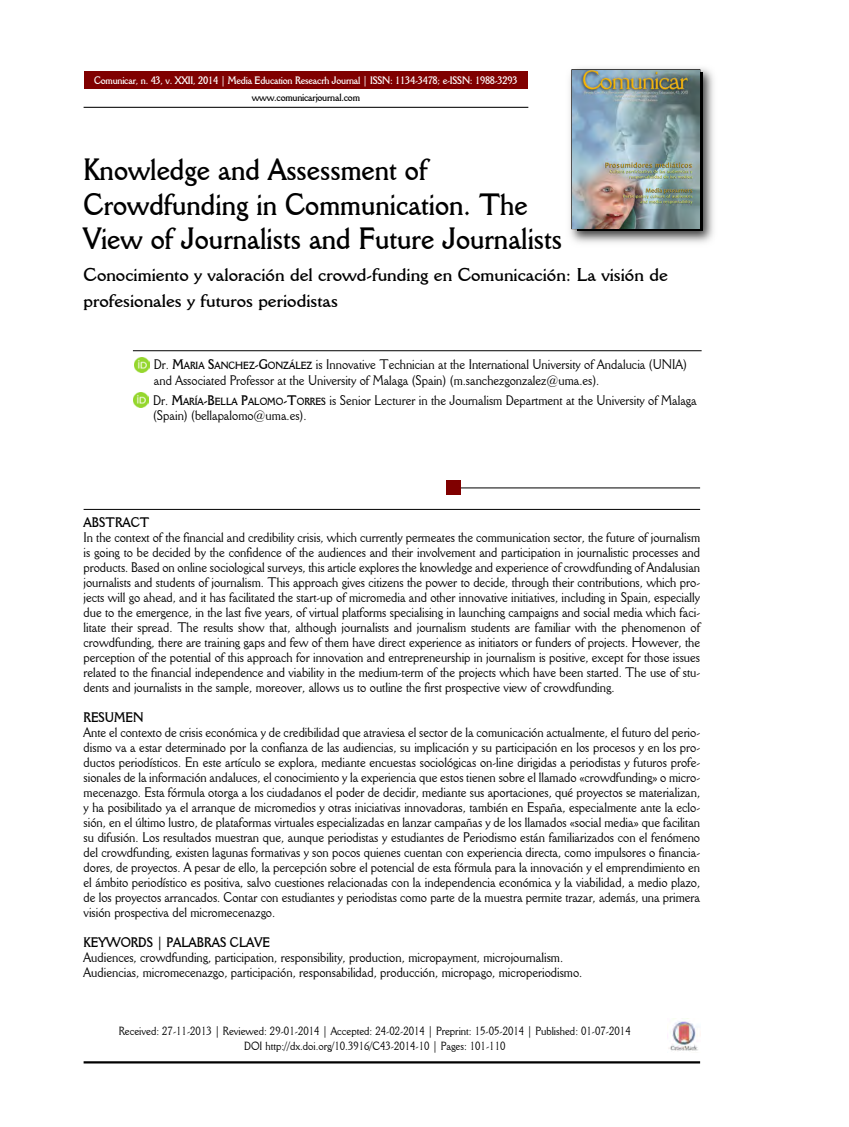
<style>
.page{position:relative;width:849px;height:1127px;background:#fff}
.page>*{position:absolute;margin:0;border:0;box-sizing:border-box;transform-origin:0 0}
.t1{font:700 30px/34.5px "Della Robbia BT";color:#000;scale:.9 1}
.t2{font:700 18px/26px "Della Robbia BT";color:#000}
.t3{font:13.5px/15px "Della Robbia BT";color:#000;scale:.9 1}
.t4{font:700 13.5px "Della Robbia BT";color:#000;scale:.9 1}
.t5{font:11.55px/15px "Della Robbia BT";color:#000;text-align:center;scale:.9 1}
.t6{font:700 10.5px "Della Robbia BT";letter-spacing:-.02em;color:#fff;scale:.9 1}
.t7{font:700 10.5px "Della Robbia BT";letter-spacing:-.02em;color:#000;scale:.9 1}
.s1{font-weight:700}
.s2{font-weight:700;font-size:10.2px}
</style>
<div class="page">
<svg style="left:83px;top:106px;width:446px;height:2px"></svg>
<div style="left:84px;top:71px;width:444px;height:17px;background:#800000"></div>
<img style="left:569px;top:68px;width:145px;height:175px">
<img style="left:577px;top:73px;width:125px;height:157px">
<img style="left:572px;top:70px;width:128px;height:158px">
<svg style="left:132px;top:350px;width:570px;height:1px"></svg>
<svg style="left:83px;top:508px;width:618px;height:2px"></svg>
<svg style="left:461px;top:487px;width:240px;height:1px"></svg>
<img style="left:668px;top:1018px;width:30px;height:33px">
<hr style="left:84px;top:1061px;width:616px;height:2px;background:#000">
<div style="left:446px;top:481px;width:15px;height:14px;background:#800000"></div>
<svg style="left:138px;top:360px;width:12px;height:13px"></svg>
<img style="left:134px;top:357px;width:15px;height:15px">
<svg style="left:133px;top:392px;width:16px;height:16px"></svg>
<img style="left:134px;top:393px;width:14px;height:14px">
<p class="t6" style="left:94px;top:74px;width:472px">Comunicar, n. 43, v. XXII, 2014 | Media Education Reseacrh Journal | ISSN: 1134-3478; e-ISSN: 1988-3293</p>
<p class="t7" style="left:252px;top:91px;width:122px">www.comunicarjournal.com</p>
<h1 class="t1" style="left:84px;top:152px;width:533px">Knowledge and Assessment of<br>Crowdfunding in Communication. The<br>View of Journalists and Future Journalists</h1>
<h2 class="t2" style="left:84px;top:261px;width:586px">Conocimiento y valoración del crowd-funding en Comunicación: La visión de profesionales y futuros periodistas</h2>
<p class="t3" style="left:154px;top:356px;width:594px;line-height:15.8px">Dr. <span class="s1">M</span><span class="s2">ARIA</span> <span class="s1">S</span><span class="s2">ANCHEZ</span><span class="s1">-G</span><span class="s2">ONZÁLEZ</span> is Innovative Technician at the International University of Andalucia (UNIA) and Associated Professor at the University of Malaga (Spain) (m.sanchezgonzalez@uma.es).</p>
<p class="t3" style="left:153px;top:392px;width:606px;line-height:15.8px">Dr. <span class="s1">M</span><span class="s2">ARÍA</span><span class="s1">-B</span><span class="s2">ELLA</span> <span class="s1">P</span><span class="s2">ALOMO</span><span class="s1">-T</span><span class="s2">ORRES</span> is Senior Lecturer in the Journalism Department at the University of Malaga (Spain) (bellapalomo@uma.es).</p>
<p class="t4" style="left:84px;top:514px;width:75px">ABSTRACT</p>
<p class="t3" style="left:84px;top:530px;width:687px;text-align:justify">In the context of the financial and credibility crisis, which currently permeates the communication sector, the future of journalism is going to be decided by the confidence of the audiences and their involvement and participation in journalistic processes and products. Based on online sociological surveys, this article explores the knowledge and experience of crowdfunding of Andalusian journalists and students of journalism. This approach gives citizens the power to decide, through their contributions, which pro&shy;jects will go ahead, and it has facilitated the start-up of micromedia and other innovative initiatives, including in Spain, especially due to the emergence, in the last five years, of virtual platforms specialising in launching campaigns and social media which faci&shy;litate their spread. The results show that, although journalists and journalism students are familiar with the phenomenon of crowdfunding, there are training gaps and few of them have direct experience as initiators or funders of projects. However, the perception of the potential of this approach for innovation and entrepreneurship in journalism is positive, except for those issues related to the financial independence and viability in the medium-term of the projects which have been started. The use of stu&shy;dents and journalists in the sample, moreover, allows us to outline the first prospective view of crowdfunding.</p>
<p class="t4" style="left:84px;top:709px;width:68px">RESUMEN</p>
<p class="t3" style="left:84px;top:725px;width:687px;text-align:justify">Ante el contexto de crisis económica y de credibilidad que atraviesa el sector de la comunicación actualmente, el futuro del perio&shy;dismo va a estar determinado por la confianza de las audiencias, su implicación y su participación en los procesos y en los pro&shy;ductos periodísticos. En este artículo se explora, mediante encuestas sociológicas on-line dirigidas a periodistas y futuros profe&shy;sionales de la información andaluces, el conocimiento y la experiencia que estos tienen sobre el llamado «crowdfunding» o micro&shy;mecenazgo. Esta fórmula otorga a los ciudadanos el poder de decidir, mediante sus aportaciones, qué proyectos se materializan, y ha posibilitado ya el arranque de micromedios y otras iniciativas innovadoras, también en España, especialmente ante la eclo&shy;sión, en el último lustro, de plataformas virtuales especializadas en lanzar campañas y de los llamados «social media» que facilitan su difusión. Los resultados muestran que, aunque periodistas y estudiantes de Periodismo están familiarizados con el fenómeno del crowdfunding, existen lagunas formativas y son pocos quienes cuentan con experiencia directa, como impulsores o financia&shy;dores, de proyectos. A pesar de ello, la percepción sobre el potencial de esta fórmula para la innovación y el emprendimiento en el ámbito periodístico es positiva, salvo cuestiones relacionadas con la independencia económica y la viabilidad, a medio plazo, de los proyectos arrancados. Contar con estudiantes y periodistas como parte de la muestra permite trazar, además, una primera visión prospectiva del micromecenazgo.</p>
<p class="t4" style="left:84px;top:934px;width:209px">KEYWORDS | PALABRAS CLAVE</p>
<p class="t3" style="left:84px;top:950px;width:556px">Audiences, crowdfunding, participation, responsibility, production, micropayment, microjournalism.<br>Audiencias, micromecenazgo, participación, responsabilidad, producción, micropago, microperiodismo.</p>
<p class="t5" style="left:119px;top:1023px;width:570px">Received: 27-11-2013 | Reviewed: 29-01-2014 | Accepted: 24-02-2014 | Preprint: 15-05-2014 | Published: 01-07-2014<br>DOI http://dx.doi.org/10.3916/C43-2014-10 | Pages: 101-110</p>
</div>
